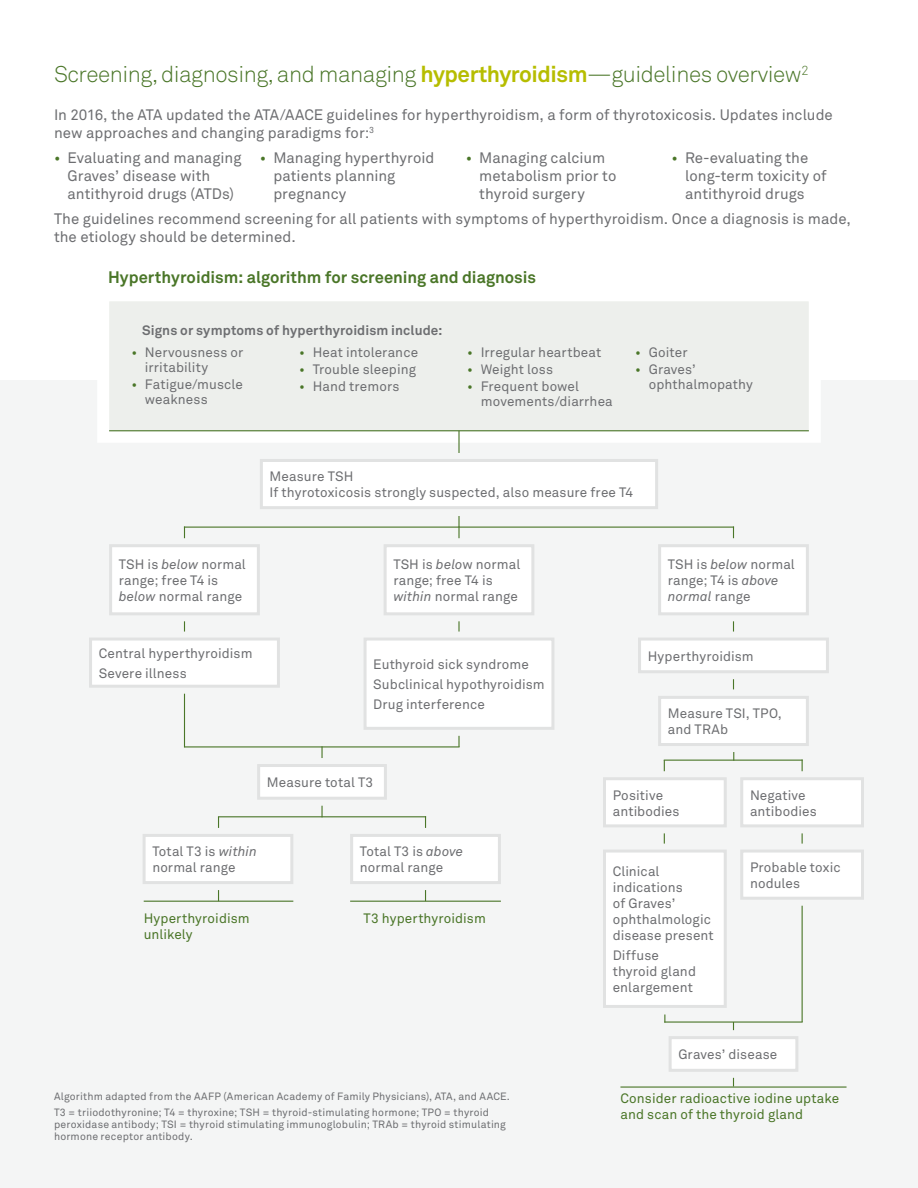
<style>
.page{position:relative;width:918px;height:1188px;background:#fff}
.page>*{position:absolute;margin:0;border:0;box-sizing:border-box;transform-origin:0 0}
.t1{font:300 22.5px "Akkurat Pro";letter-spacing:-.02em;color:#4a7628}
.t2{font:700 16.5px "Akkurat Pro";color:#4a7628}
.t3{font:15px/18px "Akkurat Pro";color:#6d6e71}
.t4{font:13.5px/16.2px "Akkurat Pro";letter-spacing:.005em;color:#6d6e71}
.t5{font:13.5px/16.2px "Akkurat Pro";letter-spacing:.005em;color:#4a7628}
.t6{font:700 13.5px "Akkurat Pro";letter-spacing:.01em;color:#6d6e71}
.t7{font:10.5px/15.5px "Akkurat Pro";letter-spacing:.015em;color:#6d6e71}
.s1{font-weight:700;color:#b6bd00}
.s2{color:#4a7628}
.s3{font-style:italic}
</style>
<div class="page">
<div style="left:0;top:380px;width:918px;height:808px;background:#f4f5f5"></div>
<svg style="left:98px;top:301px;width:722px;height:141px"></svg>
<div style="left:261px;top:460px;width:396px;height:48px;background:#fff"></div>
<div style="left:260px;top:459px;width:398px;height:50px;border:3px solid #e1e2e2"></div>
<div style="left:385px;top:546px;width:148px;height:68px;background:#fff"></div>
<div style="left:384px;top:544px;width:150px;height:71px;border:3px solid #e1e2e2"></div>
<div style="left:660px;top:546px;width:147px;height:68px;background:#fff"></div>
<div style="left:658px;top:544px;width:151px;height:71px;border:3px solid #e1e2e2"></div>
<div style="left:111px;top:546px;width:147px;height:68px;background:#fff"></div>
<div style="left:109px;top:544px;width:151px;height:71px;border:3px solid #e1e2e2"></div>
<div style="left:91px;top:639px;width:187px;height:47px;background:#fff"></div>
<div style="left:89px;top:638px;width:191px;height:50px;border:3px solid #e1e2e2"></div>
<div style="left:365px;top:639px;width:188px;height:89px;background:#fff"></div>
<div style="left:364px;top:638px;width:190px;height:92px;border:3px solid #e1e2e2"></div>
<div style="left:640px;top:639px;width:187px;height:33px;background:#fff"></div>
<div style="left:638px;top:638px;width:191px;height:35px;border:3px solid #e1e2e2"></div>
<div style="left:259px;top:766px;width:126px;height:32px;background:#fff"></div>
<div style="left:257px;top:764px;width:130px;height:36px;border:3px solid #e1e2e2"></div>
<div style="left:670px;top:1038px;width:127px;height:32px;background:#fff"></div>
<div style="left:669px;top:1036px;width:129px;height:36px;border:3px solid #e1e2e2"></div>
<div style="left:144px;top:835px;width:148px;height:48px;background:#fff"></div>
<div style="left:143px;top:834px;width:150px;height:50px;border:3px solid #e1e2e2"></div>
<div style="left:604px;top:779px;width:121px;height:47px;background:#fff"></div>
<div style="left:603px;top:777px;width:124px;height:50px;border:3px solid #e1e2e2"></div>
<div style="left:352px;top:835px;width:147px;height:48px;background:#fff"></div>
<div style="left:350px;top:834px;width:151px;height:50px;border:3px solid #e1e2e2"></div>
<div style="left:742px;top:779px;width:120px;height:47px;background:#fff"></div>
<div style="left:740px;top:777px;width:124px;height:50px;border:3px solid #e1e2e2"></div>
<div style="left:742px;top:851px;width:120px;height:47px;background:#fff"></div>
<div style="left:740px;top:850px;width:124px;height:50px;border:3px solid #e1e2e2"></div>
<div style="left:604px;top:851px;width:121px;height:155px;background:#fff"></div>
<div style="left:603px;top:850px;width:124px;height:158px;border:3px solid #e1e2e2"></div>
<div style="left:660px;top:697px;width:147px;height:48px;background:#fff"></div>
<div style="left:658px;top:696px;width:151px;height:50px;border:3px solid #e1e2e2"></div>
<hr style="left:458px;top:431px;width:2px;height:22px;background:#4a7628">
<hr style="left:184px;top:694px;width:1px;height:53px;background:#4a7628">
<svg style="left:458px;top:621px;width:2px;height:11px"></svg>
<svg style="left:321px;top:747px;width:2px;height:11px"></svg>
<svg style="left:458px;top:516px;width:2px;height:22px"></svg>
<svg style="left:458px;top:736px;width:2px;height:10px"></svg>
<hr style="left:802px;top:906px;width:1px;height:116px;background:#4a7628">
<hr style="left:109px;top:430px;width:700px;height:1px;background:#4a7628">
<hr style="left:184px;top:527px;width:550px;height:1px;background:#4a7628">
<hr style="left:184px;top:746px;width:276px;height:1px;background:#4a7628">
<hr style="left:664px;top:1021px;width:139px;height:2px;background:#4a7628">
<hr style="left:144px;top:901px;width:149px;height:1px;background:#4a7628">
<hr style="left:350px;top:901px;width:151px;height:1px;background:#4a7628">
<hr style="left:620px;top:1086px;width:227px;height:2px;background:#4a7628">
<svg style="left:321px;top:806px;width:2px;height:10px"></svg>
<hr style="left:218px;top:816px;width:208px;height:1px;background:#4a7628">
<hr style="left:664px;top:760px;width:139px;height:1px;background:#4a7628">
<h1 class="t1" style="left:54px;top:61px;width:756px">Screening, diagnosing, and managing <span class="s1">hyperthyroidism</span>—guidelines overview<sup>2</sup></h1>
<p class="t3" style="left:54px;top:106px;width:780px">In 2016, the ATA updated the ATA/AACE guidelines for hyperthyroidism, a form of thyrotoxicosis. Updates include new approaches and changing paradigms for:<sup>3</sup></p>
<p class="t3" style="left:68px;top:149px;width:176px;text-indent:-14px"><span class="s2">•</span> Evaluating and managing<br>Graves’ disease with antithyroid drugs (ATDs)</p>
<p class="t3" style="left:273px;top:149px;width:163px;text-indent:-13px"><span class="s2">•</span> Managing hyperthyroid patients planning pregnancy</p>
<p class="t3" style="left:479px;top:149px;width:139px;text-indent:-14px"><span class="s2">•</span> Managing calcium metabolism prior to thyroid surgery</p>
<p class="t3" style="left:685px;top:149px;width:143px;text-indent:-14px"><span class="s2">•</span> Re-evaluating the long-term toxicity of antithyroid drugs</p>
<p class="t3" style="left:54px;top:210px;width:799px">The guidelines recommend screening for all patients with symptoms of hyperthyroidism. Once a diagnosis is made, the etiology should be determined.</p>
<p class="t2" style="left:108px;top:267px;width:430px">Hyperthyroidism: algorithm for screening and diagnosis</p>
<p class="t6" style="left:142px;top:322px;width:302px">Signs or symptoms of hyperthyroidism include:</p>
<p class="t4" style="left:145px;top:345px;width:100px;line-height:15px;text-indent:-14px"><span class="s2">•</span> Nervousness or irritability</p>
<p class="t4" style="left:145px;top:377px;width:100px;line-height:15px;text-indent:-14px"><span class="s2">•</span> Fatigue/muscle weakness</p>
<p class="t4" style="left:299px;top:344px;width:120px"><span class="s2">•</span> Heat intolerance</p>
<p class="t4" style="left:299px;top:361px;width:118px"><span class="s2">•</span> Trouble sleeping</p>
<p class="t4" style="left:299px;top:379px;width:102px"><span class="s2">•</span> Hand tremors</p>
<p class="t4" style="left:467px;top:344px;width:136px"><span class="s2">•</span> Irregular heartbeat</p>
<p class="t4" style="left:467px;top:361px;width:87px"><span class="s2">•</span> Weight loss</p>
<p class="t4" style="left:481px;top:379px;width:134px;line-height:15px;text-indent:-14px"><span class="s2">•</span> Frequent bowel movements/diarrhea</p>
<p class="t4" style="left:635px;top:344px;width:54px"><span class="s2">•</span> Goiter</p>
<p class="t4" style="left:649px;top:362px;width:106px;line-height:15px;text-indent:-14px"><span class="s2">•</span> Graves’ ophthalmopathy</p>
<p class="t4" style="left:119px;top:556px;width:128px">TSH is <span class="s3">below</span> normal range; free T4 is <span class="s3">below</span> normal range</p>
<p class="t4" style="left:270px;top:468px;width:365px">Measure TSH<br>If thyrotoxicosis strongly suspected, also measure free T4</p>
<p class="t4" style="left:393px;top:556px;width:128px">TSH is <span class="s3">belo</span>w normal range; free T4 is <span class="s3">within</span> normal range</p>
<p class="t4" style="left:668px;top:556px;width:128px">TSH is <span class="s3">below</span> normal range; T4 is <span class="s3">above normal</span> range</p>
<p class="t4" style="left:99px;top:644px;width:155px;line-height:19.6px">Central hyperthyroidism<br>Severe illness</p>
<p class="t4" style="left:373px;top:655px;width:173px;line-height:19.6px">Euthyroid sick syndrome<br>Subclinical hypothyroidism<br>Drug interference</p>
<p class="t4" style="left:267px;top:774px;width:108px">Measure total T3</p>
<p class="t4" style="left:152px;top:843px;width:106px">Total T3 is <span class="s3">within </span>normal range</p>
<p class="t4" style="left:360px;top:843px;width:105px">Total T3 is <span class="s3">above </span>normal range</p>
<p class="t5" style="left:144px;top:910px;width:107px">Hyperthyroidism unlikely</p>
<p class="t5" style="left:364px;top:910px;width:124px">T3 hyperthyroidism</p>
<p class="t7" style="left:54px;top:1089px;width:458px">Algorithm adapted from the AAFP (American Academy of Family Physicians), ATA, and AACE.<br>T3 = triiodothyronine; T4 = thyroxine; TSH = thyroid-stimulating hormone; TPO = thyroid</p>
<p class="t7" style="left:54px;top:1118px;width:453px;line-height:12px">peroxidase antibody; TSI = thyroid stimulating immunoglobulin; TRAb = thyroid stimulating hormone receptor antibody.</p>
<p class="t4" style="left:648px;top:648px;width:107px">Hyperthyroidism</p>
<p class="t4" style="left:668px;top:705px;width:115px">Measure TSI, TPO, and TRAb</p>
<p class="t4" style="left:613px;top:787px;width:68px">Positive antibodies</p>
<p class="t4" style="left:613px;top:863px;width:103px">Clinical indications<br>of Graves’ ophthalmologic disease present</p>
<p class="t4" style="left:613px;top:947px;width:85px">Diffuse thyroid gland enlargement</p>
<p class="t4" style="left:750px;top:787px;width:68px">Negative antibodies</p>
<p class="t4" style="left:750px;top:859px;width:92px">Probable toxic nodules</p>
<p class="t4" style="left:678px;top:1047px;width:100px">Graves’ disease</p>
<p class="t5" style="left:620px;top:1090px;width:220px">Consider radioactive iodine uptake and scan of the thyroid gland</p>
</div>
